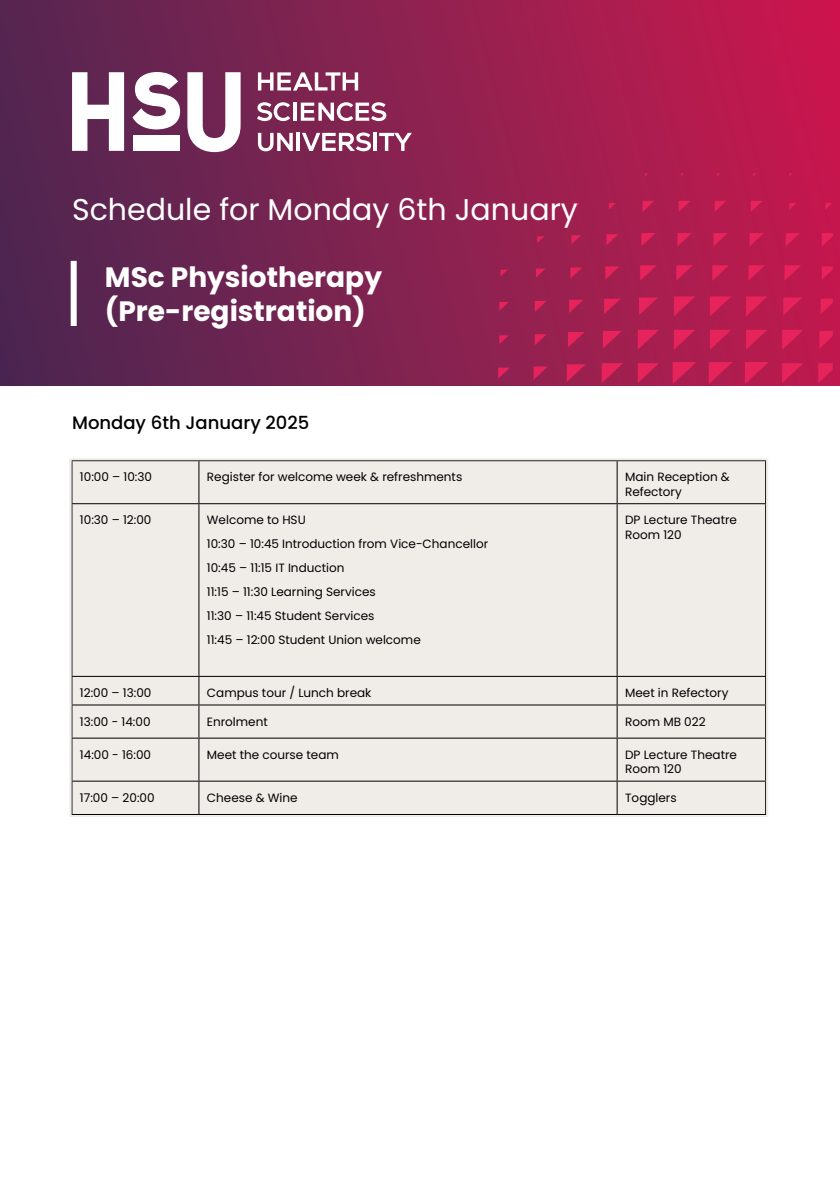
<style>
.page{position:relative;width:840px;height:1191px;background:#fff}
.page>*{position:absolute;margin:0;border:0;box-sizing:border-box;transform-origin:0 0}
.t1{font:30px "Poppins";color:#fff}
.t2{font:700 28px/33.6px "Poppins";color:#fff}
.t3{font:500 18px "Poppins";color:#000}
.t4{font:12px/24px "Poppins";color:#000}
</style>
<div class="page">
<div style="left:0;top:0;width:839px;height:386px;background:linear-gradient(to right,#4e2851,#c71a4e)"></div>
<svg style="left:72px;top:72px;width:52px;height:79px"></svg>
<svg style="left:132px;top:72px;width:48px;height:57px"></svg>
<svg style="left:187px;top:72px;width:53px;height:80px"></svg>
<div style="left:133px;top:136px;width:46px;height:15px;background:#fff"></div>
<svg style="left:258px;top:72px;width:100px;height:19px"></svg>
<svg style="left:257px;top:102px;width:33px;height:19px"></svg>
<hr style="left:293px;top:103px;width:3px;height:18px;background:#fff">
<svg style="left:300px;top:102px;width:86px;height:19px"></svg>
<svg style="left:258px;top:133px;width:34px;height:18px"></svg>
<hr style="left:296px;top:133px;width:4px;height:18px;background:#fff">
<svg style="left:302px;top:132px;width:69px;height:19px"></svg>
<hr style="left:373px;top:133px;width:4px;height:18px;background:#fff">
<svg style="left:379px;top:133px;width:32px;height:18px"></svg>
<div style="left:71px;top:261px;width:6px;height:65px;background:#fff"></div>
<svg style="left:817px;top:363px;width:15px;height:20px"></svg>
<svg style="left:819px;top:331px;width:13px;height:17px"></svg>
<svg style="left:820px;top:299px;width:12px;height:15px"></svg>
<svg style="left:821px;top:266px;width:11px;height:14px"></svg>
<svg style="left:821px;top:233px;width:11px;height:13px"></svg>
<svg style="left:824px;top:203px;width:8px;height:7px"></svg>
<svg style="left:781px;top:363px;width:22px;height:20px"></svg>
<svg style="left:781px;top:330px;width:22px;height:20px"></svg>
<svg style="left:782px;top:297px;width:19px;height:18px"></svg>
<svg style="left:784px;top:265px;width:16px;height:16px"></svg>
<svg style="left:785px;top:233px;width:14px;height:13px"></svg>
<svg style="left:788px;top:203px;width:8px;height:7px"></svg>
<svg style="left:788px;top:173px;width:4px;height:3px"></svg>
<svg style="left:744px;top:362px;width:24px;height:22px"></svg>
<svg style="left:745px;top:330px;width:22px;height:20px"></svg>
<svg style="left:745px;top:296px;width:22px;height:20px"></svg>
<svg style="left:748px;top:265px;width:16px;height:16px"></svg>
<svg style="left:749px;top:233px;width:14px;height:13px"></svg>
<svg style="left:750px;top:201px;width:12px;height:11px"></svg>
<svg style="left:752px;top:173px;width:4px;height:3px"></svg>
<svg style="left:708px;top:362px;width:24px;height:22px"></svg>
<svg style="left:709px;top:330px;width:22px;height:20px"></svg>
<svg style="left:709px;top:296px;width:22px;height:20px"></svg>
<svg style="left:712px;top:265px;width:16px;height:16px"></svg>
<svg style="left:713px;top:233px;width:14px;height:13px"></svg>
<svg style="left:714px;top:201px;width:12px;height:11px"></svg>
<svg style="left:672px;top:362px;width:24px;height:22px"></svg>
<svg style="left:673px;top:330px;width:22px;height:20px"></svg>
<svg style="left:673px;top:296px;width:22px;height:20px"></svg>
<svg style="left:675px;top:265px;width:17px;height:16px"></svg>
<svg style="left:677px;top:233px;width:14px;height:13px"></svg>
<svg style="left:678px;top:201px;width:12px;height:11px"></svg>
<svg style="left:637px;top:363px;width:21px;height:20px"></svg>
<svg style="left:637px;top:330px;width:21px;height:20px"></svg>
<svg style="left:638px;top:297px;width:19px;height:18px"></svg>
<svg style="left:639px;top:265px;width:17px;height:16px"></svg>
<svg style="left:641px;top:233px;width:14px;height:13px"></svg>
<svg style="left:642px;top:201px;width:12px;height:11px"></svg>
<svg style="left:601px;top:363px;width:21px;height:20px"></svg>
<svg style="left:602px;top:331px;width:19px;height:17px"></svg>
<svg style="left:603px;top:299px;width:17px;height:15px"></svg>
<svg style="left:605px;top:266px;width:14px;height:14px"></svg>
<svg style="left:606px;top:234px;width:12px;height:11px"></svg>
<svg style="left:608px;top:203px;width:7px;height:7px"></svg>
<svg style="left:566px;top:364px;width:19px;height:18px"></svg>
<svg style="left:567px;top:332px;width:17px;height:15px"></svg>
<svg style="left:569px;top:300px;width:14px;height:13px"></svg>
<svg style="left:570px;top:267px;width:12px;height:11px"></svg>
<svg style="left:571px;top:235px;width:9px;height:9px"></svg>
<svg style="left:572px;top:203px;width:7px;height:7px"></svg>
<svg style="left:533px;top:366px;width:14px;height:14px"></svg>
<svg style="left:534px;top:334px;width:12px;height:11px"></svg>
<svg style="left:534px;top:301px;width:12px;height:11px"></svg>
<svg style="left:535px;top:269px;width:10px;height:8px"></svg>
<svg style="left:537px;top:236px;width:7px;height:7px"></svg>
<svg style="left:498px;top:367px;width:12px;height:12px"></svg>
<svg style="left:499px;top:335px;width:9px;height:9px"></svg>
<svg style="left:499px;top:302px;width:9px;height:9px"></svg>
<svg style="left:500px;top:270px;width:7px;height:6px"></svg>
<div style="left:70px;top:459px;width:696px;height:357px;background:#f0ece8"></div>
<hr style="left:198px;top:461px;width:1px;height:42px;background:#000">
<hr style="left:616px;top:461px;width:1px;height:42px;background:#000">
<hr style="left:71px;top:503px;width:128px;height:1px;background:#000">
<hr style="left:199px;top:503px;width:417px;height:1px;background:#000">
<hr style="left:198px;top:504px;width:1px;height:172px;background:#000">
<hr style="left:616px;top:503px;width:149px;height:1px;background:#000">
<hr style="left:616px;top:504px;width:1px;height:172px;background:#000">
<hr style="left:71px;top:676px;width:128px;height:1px;background:#000">
<hr style="left:199px;top:676px;width:417px;height:1px;background:#000">
<svg style="left:198px;top:677px;width:1px;height:27px"></svg>
<hr style="left:616px;top:676px;width:149px;height:1px;background:#000">
<svg style="left:616px;top:677px;width:1px;height:27px"></svg>
<hr style="left:71px;top:704px;width:128px;height:1px;background:#000">
<hr style="left:199px;top:704px;width:417px;height:1px;background:#000">
<hr style="left:198px;top:705px;width:1px;height:32px;background:#000">
<hr style="left:616px;top:704px;width:149px;height:1px;background:#000">
<hr style="left:616px;top:705px;width:1px;height:32px;background:#000">
<hr style="left:71px;top:737px;width:128px;height:1px;background:#000">
<hr style="left:199px;top:737px;width:417px;height:1px;background:#000">
<hr style="left:198px;top:738px;width:1px;height:42px;background:#000">
<hr style="left:616px;top:737px;width:149px;height:1px;background:#000">
<hr style="left:616px;top:738px;width:1px;height:42px;background:#000">
<hr style="left:71px;top:780px;width:128px;height:1px;background:#000">
<hr style="left:199px;top:780px;width:417px;height:1px;background:#000">
<hr style="left:198px;top:781px;width:1px;height:33px;background:#000">
<hr style="left:616px;top:780px;width:149px;height:1px;background:#000">
<hr style="left:616px;top:781px;width:1px;height:33px;background:#000">
<div style="left:69px;top:458px;width:698px;height:359px;border:2px solid #f0ece8"></div>
<h1 class="t1" style="left:72px;top:192px;width:507px">Schedule for Monday 6th January</h1>
<h2 class="t2" style="left:105px;top:261px;width:278px">MSc Physiotherapy (Pre-registration)</h2>
<h3 class="t3" style="left:72px;top:412px;width:239px">Monday 6th January 2025</h3>
<p class="t4" style="left:80px;top:465px;width:74px">10:00 – 10:30</p>
<p class="t4" style="left:207px;top:465px;width:257px">Register for welcome week &amp; refreshments</p>
<p class="t4" style="left:624px;top:470px;width:106px;line-height:14.4px">Main Reception &amp;<br>Refectory</p>
<p class="t4" style="left:80px;top:508px;width:73px">10:30 – 12:00</p>
<p class="t4" style="left:207px;top:508px;width:282px">Welcome to HSU<br>10:30 – 10:45 Introduction from Vice-Chancellor<br>10:45 – 11:15 IT Induction<br>11:15 – 11:30 Learning Services<br>11:30 – 11:45 Student Services<br>11:45 – 12:00 Student Union welcome</p>
<p class="t4" style="left:624px;top:513px;width:113px;line-height:14.4px">DP Lecture Theatre<br>Room 120</p>
<p class="t4" style="left:80px;top:681px;width:73px">12:00 – 13:00</p>
<p class="t4" style="left:207px;top:681px;width:166px">Campus tour / Lunch break</p>
<p class="t4" style="left:624px;top:681px;width:105px">Meet in Refectory</p>
<p class="t4" style="left:80px;top:709px;width:72px">13:00 - 14:00</p>
<p class="t4" style="left:207px;top:709px;width:62px">Enrolment</p>
<p class="t4" style="left:624px;top:709px;width:82px">Room MB 022</p>
<p class="t4" style="left:80px;top:742px;width:73px">14:00 - 16:00</p>
<p class="t4" style="left:207px;top:742px;width:133px">Meet the course team</p>
<p class="t4" style="left:624px;top:747px;width:113px;line-height:14.4px">DP Lecture Theatre<br>Room 120</p>
<p class="t4" style="left:80px;top:785px;width:76px">17:00 – 20:00</p>
<p class="t4" style="left:207px;top:785px;width:92px">Cheese &amp; Wine</p>
<p class="t4" style="left:624px;top:785px;width:53px">Togglers</p>
</div>
